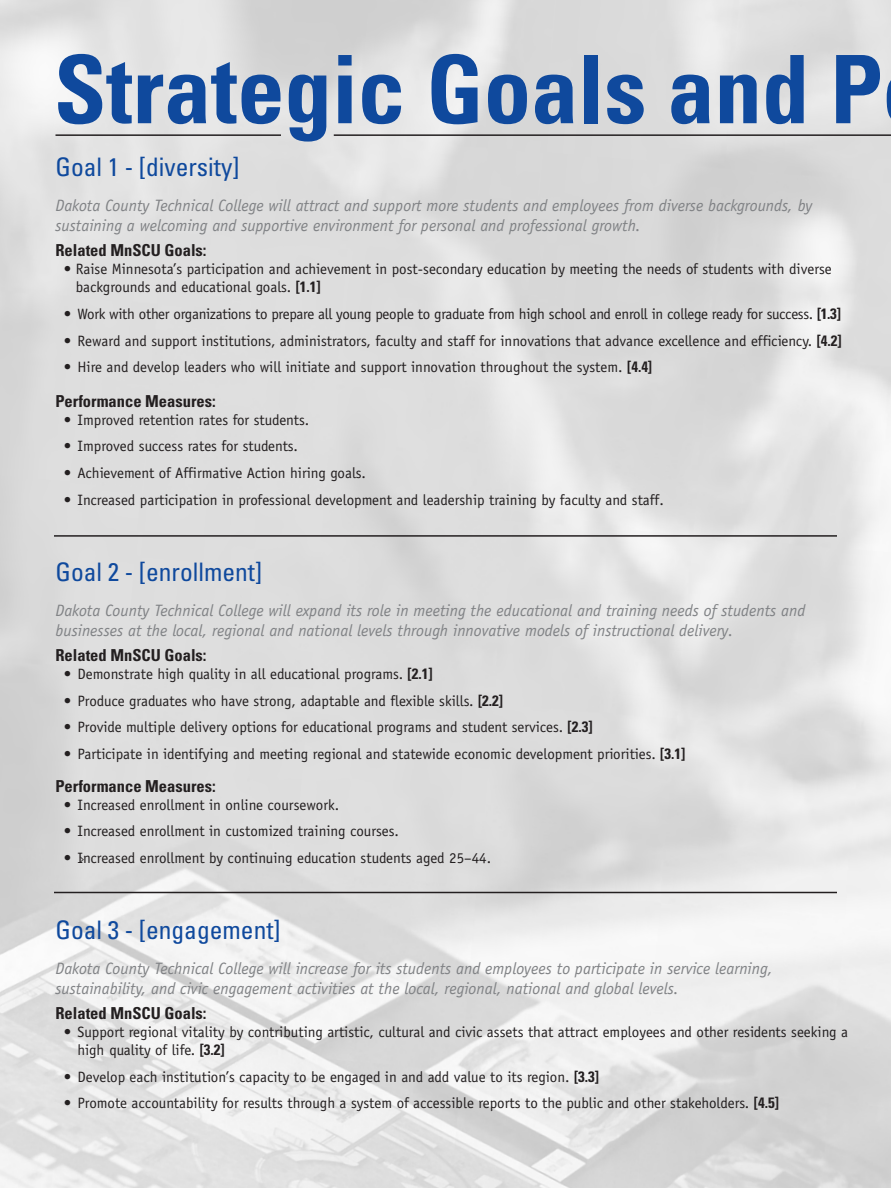
<style>
.page{position:relative;width:891px;height:1188px;background:#fff}
.page>*{position:absolute;margin:0;border:0;box-sizing:border-box;transform-origin:0 0}
.t1{font:700 condensed 94.5px "Univers";color:#0f499d}
.t2{font:condensed 25.5px "Univers";color:#0f499d}
.t3{font:italic 16.5px/19.8px "Officina Sans";color:#808285}
.t4{font:700 condensed 16.5px "Univers";color:#231f20}
.t5{font:15px/18px "Officina Sans";color:#231f20}
.t6{font:15px "Officina Sans";letter-spacing:-.02em;color:#231f20}
.s1{font-family:"Univers";font-weight:700;font-stretch:condensed}
.s2{font-family:"Courier"}
</style>
<div class="page">
<hr style="left:334px;top:134px;width:557px;height:2px;background:#231f20">
<hr style="left:54px;top:535px;width:783px;height:2px;background:#231f20">
<hr style="left:54px;top:892px;width:783px;height:1px;background:#231f20">
<hr style="left:56px;top:134px;width:225px;height:2px;background:#231f20">
<h1 class="t1" style="left:54px;top:55px;width:830px">Strategic Goals and P</h1>
<h2 class="t2" style="left:56px;top:158px;width:185px">Goal 1 - [diversity]</h2>
<p class="t3" style="left:56px;top:197px;width:759px">Dakota County Technical College will attract and support more students and employees from diverse backgrounds, by sustaining a welcoming and supportive environment for personal and professional growth.</p>
<p class="t4" style="left:56px;top:244px;width:153px">Related MnSCU Goals:</p>
<p class="t5" style="left:76px;top:261px;width:758px;text-indent:-12px">• Raise Minnesota’s participation and achievement in post-secondary education by meeting the needs of students with diverse backgrounds and educational goals. <span class="s1">[1.1]</span></p>
<p class="t6" style="left:64px;top:308px;width:779px">• Work with other organizations to prepare all young people to graduate from high school and enroll in college ready for success. <span class="s1">[1.3]</span></p>
<p class="t5" style="left:64px;top:333px;width:780px">• Reward and support institutions, administrators, faculty and staff for innovations that advance excellence and efficiency. <span class="s1">[4.2]</span></p>
<p class="t5" style="left:64px;top:359px;width:590px">• Hire and develop leaders who will initiate and support innovation throughout the system. <span class="s1">[4.4]</span></p>
<p class="t4" style="left:56px;top:395px;width:162px">Performance Measures:</p>
<p class="t5" style="left:64px;top:412px;width:247px">• Improved retention rates for students.</p>
<p class="t5" style="left:64px;top:438px;width:236px">• Improved success rates for students.</p>
<p class="t5" style="left:64px;top:465px;width:304px">• Achievement of Affirmative Action hiring goals.</p>
<p class="t5" style="left:64px;top:492px;width:602px">• Increased participation in professional development and leadership training by faculty and staff.</p>
<h2 class="t2" style="left:56px;top:563px;width:208px">Goal 2 - [enrollment]</h2>
<p class="t3" style="left:55px;top:602px;width:751px">Dakota County Technical College will expand its role in meeting the educational and training needs of students and businesses at the local, regional and national levels through innovative models of instructional delivery.</p>
<p class="t4" style="left:55px;top:649px;width:153px">Related MnSCU Goals:</p>
<p class="t5" style="left:64px;top:666px;width:370px">• Demonstrate high quality in all educational programs. <span class="s1">[2.1]</span></p>
<p class="t5" style="left:64px;top:693px;width:441px">• Produce graduates who have strong, adaptable and flexible skills. <span class="s1">[2.2]</span></p>
<p class="t5" style="left:64px;top:719px;width:530px">• Provide multiple delivery options for educational programs and student services. <span class="s1">[2.3]</span></p>
<p class="t5" style="left:64px;top:746px;width:623px">• Participate in identifying and meeting regional and statewide economic development priorities. <span class="s1">[3.1]</span></p>
<p class="t4" style="left:56px;top:780px;width:162px">Performance Measures:</p>
<p class="t5" style="left:64px;top:797px;width:277px">• Increased enrollment in online coursework.</p>
<p class="t5" style="left:64px;top:823px;width:337px">• Increased enrollment in customized training courses.</p>
<p class="t5" style="left:64px;top:850px;width:429px">• <span class="s2">›</span>Increased enrollment by continuing education students aged 25–44.</p>
<h2 class="t2" style="left:56px;top:921px;width:227px">Goal 3 - [engagement]</h2>
<p class="t3" style="left:56px;top:960px;width:719px">Dakota County Technical College will increase for its students and employees to participate in service learning, sustainability, and civic engagement activities at the local, regional, national and global levels.</p>
<p class="t4" style="left:56px;top:1007px;width:153px">Related MnSCU Goals:</p>
<p class="t5" style="left:77px;top:1024px;width:772px;text-indent:-14px">• Support regional vitality by contributing artistic, cultural and civic assets that attract employees and other residents seeking a high quality of life. <span class="s1">[3.2]</span></p>
<p class="t5" style="left:64px;top:1069px;width:537px">• Develop each institution’s capacity to be engaged in and add value to its region. <span class="s1">[3.3]</span></p>
<p class="t5" style="left:64px;top:1095px;width:717px">• Promote accountability for results through a system of accessible reports to the public and other stakeholders. <span class="s1">[4.5]</span></p>
</div>
